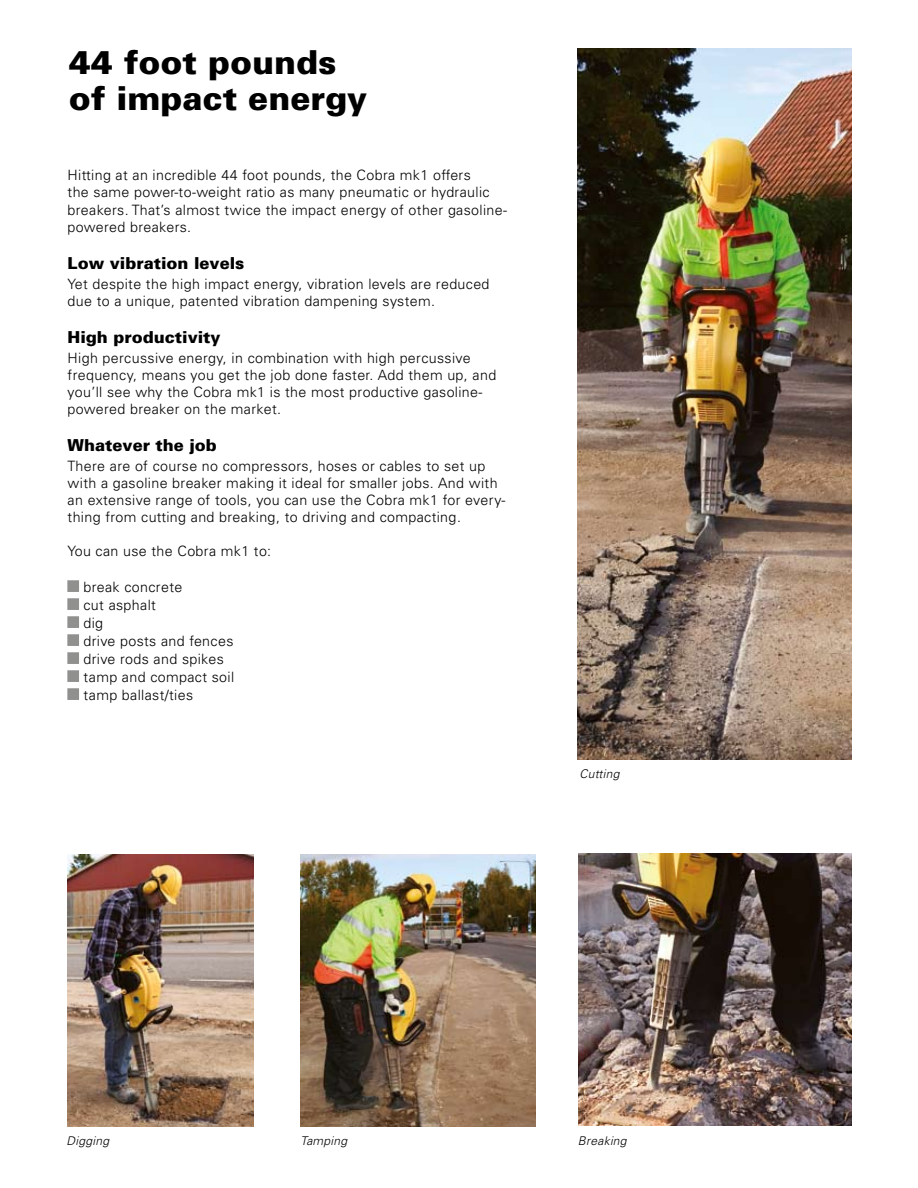
<style>
.page{position:relative;width:918px;height:1188px;background:#fff}
.page>*{position:absolute;margin:0;border:0;box-sizing:border-box;transform-origin:0 0}
.t1{font:900 33px/36px "Univers";color:#000}
.t2{font:900 16.5px "Univers";color:#000}
.t3{font:300 14.25px/17.1px "Univers";letter-spacing:.025em;color:#000}
.t4{font:italic 300 12px "Univers";letter-spacing:.025em;color:#000}
.s1{color:#90908f}
</style>
<div class="page">
<img style="left:578px;top:49px;width:274px;height:710px">
<img style="left:68px;top:855px;width:186px;height:272px">
<img style="left:578px;top:853px;width:274px;height:272px">
<img style="left:300px;top:855px;width:235px;height:272px">
<div style="left:67px;top:580px;width:12px;height:12px;border:3px solid #90908f"></div>
<div style="left:67px;top:598px;width:12px;height:12px;border:3px solid #90908f"></div>
<div style="left:67px;top:616px;width:12px;height:12px;border:3px solid #90908f"></div>
<div style="left:67px;top:634px;width:12px;height:12px;border:3px solid #90908f"></div>
<div style="left:67px;top:652px;width:12px;height:12px;border:3px solid #90908f"></div>
<div style="left:67px;top:670px;width:12px;height:12px;border:3px solid #90908f"></div>
<div style="left:67px;top:688px;width:12px;height:12px;border:3px solid #90908f"></div>
<h1 class="t1" style="left:69px;top:43px;width:300px">44 foot pounds of impact energy</h1>
<p class="t3" style="left:68px;top:166px;width:441px">Hitting at an incredible 44 foot pounds, the Cobra mk1 offers<br>the same power-to-weight ratio as many pneumatic or hydraulic breakers. That’s almost twice the impact energy of other gasoline&shy;powered breakers.</p>
<p class="t2" style="left:68px;top:252px;width:178px">Low vibration levels</p>
<p class="t3" style="left:68px;top:275px;width:423px">Yet despite the high impact energy, vibration levels are reduced due to a unique, patented vibration dampening system.</p>
<p class="t2" style="left:68px;top:326px;width:155px">High productivity</p>
<p class="t3" style="left:68px;top:349px;width:430px">High percussive energy, in combination with high percussive frequency, means you get the job done faster. Add them up, and you’ll see why the Cobra mk1 is the most productive gasoline&shy;powered breaker on the market.</p>
<p class="t2" style="left:68px;top:435px;width:151px">Whatever the job</p>
<p class="t3" style="left:68px;top:457px;width:439px">There are of course no compressors, hoses or cables to set up with a gasoline breaker making it ideal for smaller jobs. And with an extensive range of tools, you can use the Cobra mk1 for every&shy;thing from cutting and breaking, to driving and compacting.</p>
<p class="t3" style="left:68px;top:542px;width:205px">You can use the Cobra mk1 to:</p>
<p class="t3" style="left:68px;top:578px;width:116px"><span class="s1">■</span> break concrete</p>
<p class="t3" style="left:68px;top:596px;width:90px"><span class="s1">■</span> cut asphalt</p>
<p class="t3" style="left:68px;top:614px;width:37px"><span class="s1">■</span> dig</p>
<p class="t3" style="left:68px;top:632px;width:167px"><span class="s1">■</span> drive posts and fences</p>
<p class="t3" style="left:68px;top:650px;width:158px"><span class="s1">■</span> drive rods and spikes</p>
<p class="t3" style="left:68px;top:668px;width:168px"><span class="s1">■</span> tamp and compact soil</p>
<p class="t3" style="left:68px;top:686px;width:127px"><span class="s1">■</span> tamp ballast/ties</p>
<p class="t4" style="left:580px;top:766px;width:41px">Cutting</p>
<p class="t4" style="left:67px;top:1133px;width:44px">Digging</p>
<p class="t4" style="left:301px;top:1133px;width:48px">Tamping</p>
<p class="t4" style="left:578px;top:1133px;width:50px">Breaking</p>
</div>
